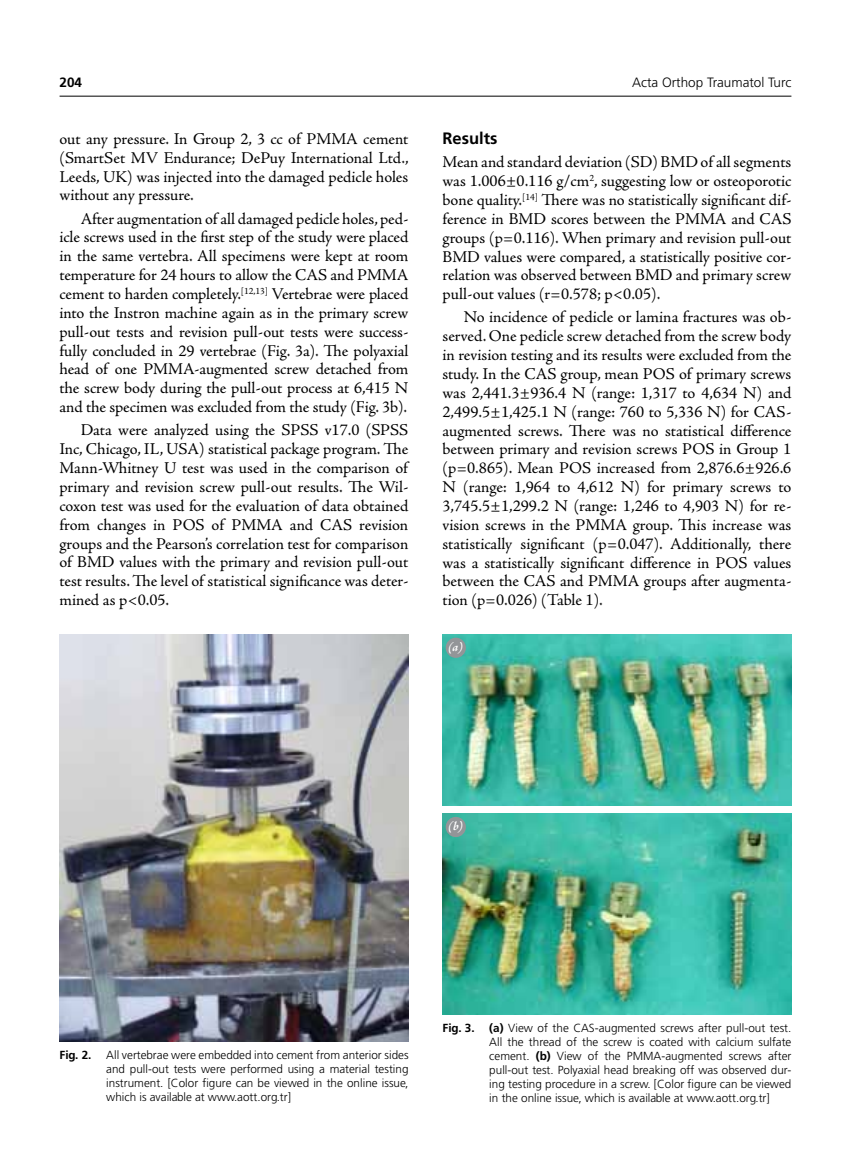
<style>
.page{position:relative;width:851px;height:1170px;background:#fff}
.page>*{position:absolute;margin:0;border:0;box-sizing:border-box;transform-origin:0 0}
.t1{font:16.5px/18.9px "Adobe Jenson Pro";letter-spacing:-.005em;color:#000;text-align:justify}
.t2{font:16.5px "Frutiger Bold Tr";color:#000}
.t3{font:13.5px "Frutiger Light Nr Tr";color:#000}
.t4{font:13.5px "Frutiger Bold Tr";color:#000}
.t5{font:italic 700 12.75px "Adobe Jenson Pro";color:#fff}
.t6{font:11.7px/14.1px "Frutiger Light Nr Tr";color:#000;text-align:justify}
.t7{font:11.7px "Frutiger Bold Tr";color:#000}
.s1{font-family:"Frutiger Bold Tr"}
</style>
<div class="page">
<img style="left:443px;top:634px;width:348px;height:171px">
<img style="left:443px;top:813px;width:348px;height:201px">
<hr style="left:60px;top:96px;width:731px;height:1px;background:#000">
<img style="left:59px;top:635px;width:349px;height:406px">
<div style="left:445px;top:637px;width:21px;height:20px;background:#939598;border-radius:50%"></div>
<div style="left:445px;top:816px;width:21px;height:21px;background:#939598;border-radius:50%"></div>
<p class="t4" style="left:60px;top:74px;width:24px">204</p>
<p class="t3" style="left:632px;top:74px;width:161px">Acta Orthop Traumatol Turc</p>
<p class="t1" style="left:59px;top:129px;width:351px">out any pressure. In Group 2, 3 cc of PMMA cement (SmartSet MV Endurance; DePuy International Ltd., Leeds, UK) was injected into the damaged pedicle holes without any pressure.</p>
<p class="t1" style="left:59px;top:209px;width:350px;text-indent:21px">After augmentation of all damaged pedicle holes, ped&shy;icle screws used in the first step of the study were placed in the same vertebra. All specimens were kept at room temperature for 24 hours to allow the CAS and PMMA cement to harden completely.<sup>[12,13]</sup> Vertebrae were placed into the Instron machine again as in the primary screw pull-out tests and revision pull-out tests were success&shy;fully concluded in 29 vertebrae (Fig. 3a). The polyaxial head of one PMMA-augmented screw detached from the screw body during the pull-out process at 6,415 N and the specimen was excluded from the study (Fig. 3b).</p>
<p class="t1" style="left:59px;top:421px;width:350px;text-indent:21px">Data were analyzed using the SPSS v17.0 (SPSS Inc, Chicago, IL, USA) statistical package program. The Mann-Whitney U test was used in the comparison of primary and revision screw pull-out results. The Wil&shy;coxon test was used for the evaluation of data obtained from changes in POS of PMMA and CAS revision groups and the Pearson’s correlation test for comparison of BMD values with the primary and revision pull-out test results. The level of statistical significance was deter&shy;mined as p&lt;0.05.</p>
<p class="t2" style="left:442px;top:129px;width:56px">Results</p>
<p class="t1" style="left:442px;top:153px;width:350px">Mean and standard deviation (SD) BMD of all segments was 1.006±0.116 g/cm<sup>2</sup>, suggesting low or osteoporotic bone quality.<sup>[14]</sup> There was no statistically significant dif&shy;ference in BMD scores between the PMMA and CAS groups (p=0.116). When primary and revision pull-out BMD values were compared, a statistically positive cor&shy;relation was observed between BMD and primary screw pull-out values (r=0.578; p&lt;0.05).</p>
<p class="t1" style="left:442px;top:308px;width:350px;text-indent:21px">No incidence of pedicle or lamina fractures was ob&shy;served. One pedicle screw detached from the screw body in revision testing and its results were excluded from the study. In the CAS group, mean POS of primary screws was 2,441.3±936.4 N (range: 1,317 to 4,634 N) and 2,499.5±1,425.1 N (range: 760 to 5,336 N) for CAS&shy;augmented screws. There was no statistical difference between primary and revision screws POS in Group 1 (p=0.865). Mean POS increased from 2,876.6±926.6<br>N (range: 1,964 to 4,612 N) for primary screws to 3,745.5±1,299.2 N (range: 1,246 to 4,903 N) for re&shy;vision screws in the PMMA group. This increase was statistically significant (p=0.047). Additionally, there was a statistically significant difference in POS values between the CAS and PMMA groups after augmenta&shy;tion (p=0.026) (Table 1).</p>
<p class="t5" style="left:448px;top:639px;width:18px">(a)</p>
<p class="t5" style="left:448px;top:818px;width:18px">(b)</p>
<p class="t7" style="left:59px;top:1047px;width:34px">Fig. 2.</p>
<p class="t6" style="left:106px;top:1047px;width:304px">All vertebrae were embedded into cement from anterior sides and pull-out tests were performed using a material testing instrument. [Color figure can be viewed in the online issue, which is available at www.aott.org.tr]</p>
<p class="t7" style="left:442px;top:1020px;width:34px">Fig. 3.</p>
<p class="t6" style="left:489px;top:1020px;width:303px"><span class="s1">(a)</span> View of the CAS-augmented screws after pull-out test.<br>All the thread of the screw is coated with calcium sulfate cement. <span class="s1">(b)</span> View of the PMMA-augmented screws after pull-out test. Polyaxial head breaking off was observed dur&shy;ing testing procedure in a screw. [Color figure can be viewed in the online issue, which is available at www.aott.org.tr]</p>
</div>
